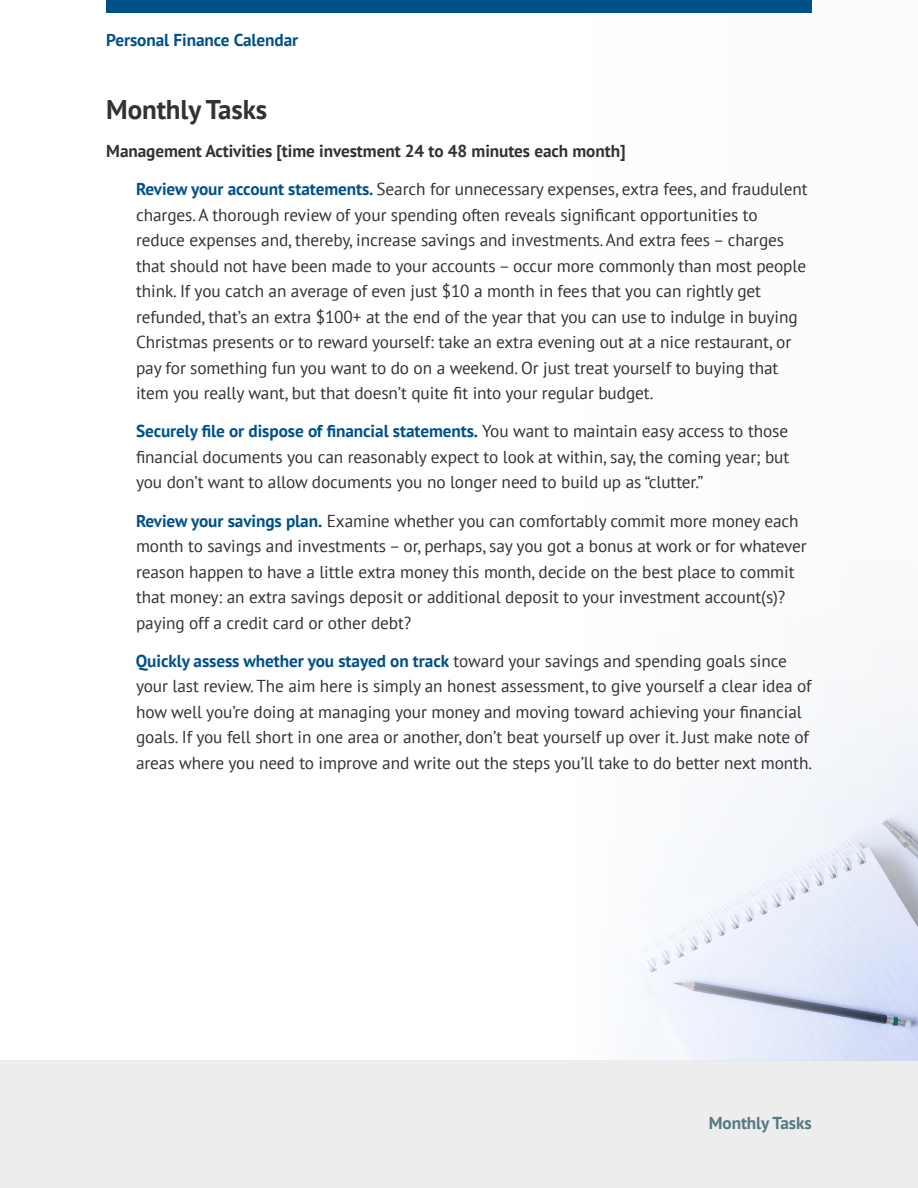
<style>
.page{position:relative;width:918px;height:1188px;background:#fff}
.page>*{position:absolute;margin:0;border:0;box-sizing:border-box;transform-origin:0 0}
.t1{font:700 27px "PT Sans";letter-spacing:-.005em;color:#333232}
.t2{font:17.25px/25.5px "PT Sans";letter-spacing:-.005em;color:#333232}
.t3{font:700 17.25px "PT Sans";letter-spacing:-.005em;color:#333232}
.t4{font:700 17.25px "PT Sans";letter-spacing:-.005em;color:#005188}
.t5{font:700 17.25px "PT Sans";letter-spacing:-.005em;color:#557983}
.s1{font-weight:700;color:#005188}
</style>
<div class="page">
<div style="left:0;top:1060px;width:918px;height:128px;background:#eeeded"></div>
<div style="left:0;top:0;width:918px;height:1060px;background:#fbfbfb"></div>
<img style="left:644px;top:749px;width:274px;height:311px">
<div style="left:106px;top:0;width:706px;height:13px;background:#005188"></div>
<p class="t4" style="left:106px;top:28px;width:193px">Personal Finance Calendar</p>
<h1 class="t1" style="left:106px;top:91px;width:163px">Monthly Tasks</h1>
<p class="t3" style="left:106px;top:139px;width:521px">Management Activities [time investment 24 to 48 minutes each month]</p>
<p class="t2" style="left:136px;top:176px;width:673px"><span class="s1">Review your account statements.</span> Search for unnecessary expenses, extra fees, and fraudulent charges. A thorough review of your spending often reveals significant opportunities to reduce expenses and, thereby, increase savings and investments. And extra fees – charges that should not have been made to your accounts – occur more commonly than most people think. If you catch an average of even just $10 a month in fees that you can rightly get refunded, that’s an extra $100+ at the end of the year that you can use to indulge in buying Christmas presents or to reward yourself: take an extra evening out at a nice restaurant, or pay for something fun you want to do on a weekend. Or just treat yourself to buying that item you really want, but that doesn’t quite fit into your regular budget.</p>
<p class="t2" style="left:136px;top:418px;width:655px;text-align:justify"><span class="s1">Securely file or dispose of financial statements.</span> You want to maintain easy access to those financial documents you can reasonably expect to look at within, say, the coming year; but you don’t want to allow documents you no longer need to build up as “clutter.”</p>
<p class="t2" style="left:136px;top:507px;width:672px"><span class="s1">Review your savings plan.</span> Examine whether you can comfortably commit more money each month to savings and investments – or, perhaps, say you got a bonus at work or for whatever reason happen to have a little extra money this month, decide on the best place to commit that money: an extra savings deposit or additional deposit to your investment account(s)? paying off a credit card or other debt?</p>
<p class="t2" style="left:136px;top:648px;width:678px"><span class="s1">Quickly assess whether you stayed on track</span> toward your savings and spending goals since your last review. The aim here is simply an honest assessment, to give yourself a clear idea of how well you’re doing at managing your money and moving toward achieving your financial goals. If you fell short in one area or another, don’t beat yourself up over it. Just make note of areas where you need to improve and write out the steps you’ll take to do better next month.</p>
<p class="t5" style="left:709px;top:1112px;width:104px">Monthly Tasks</p>
</div>
